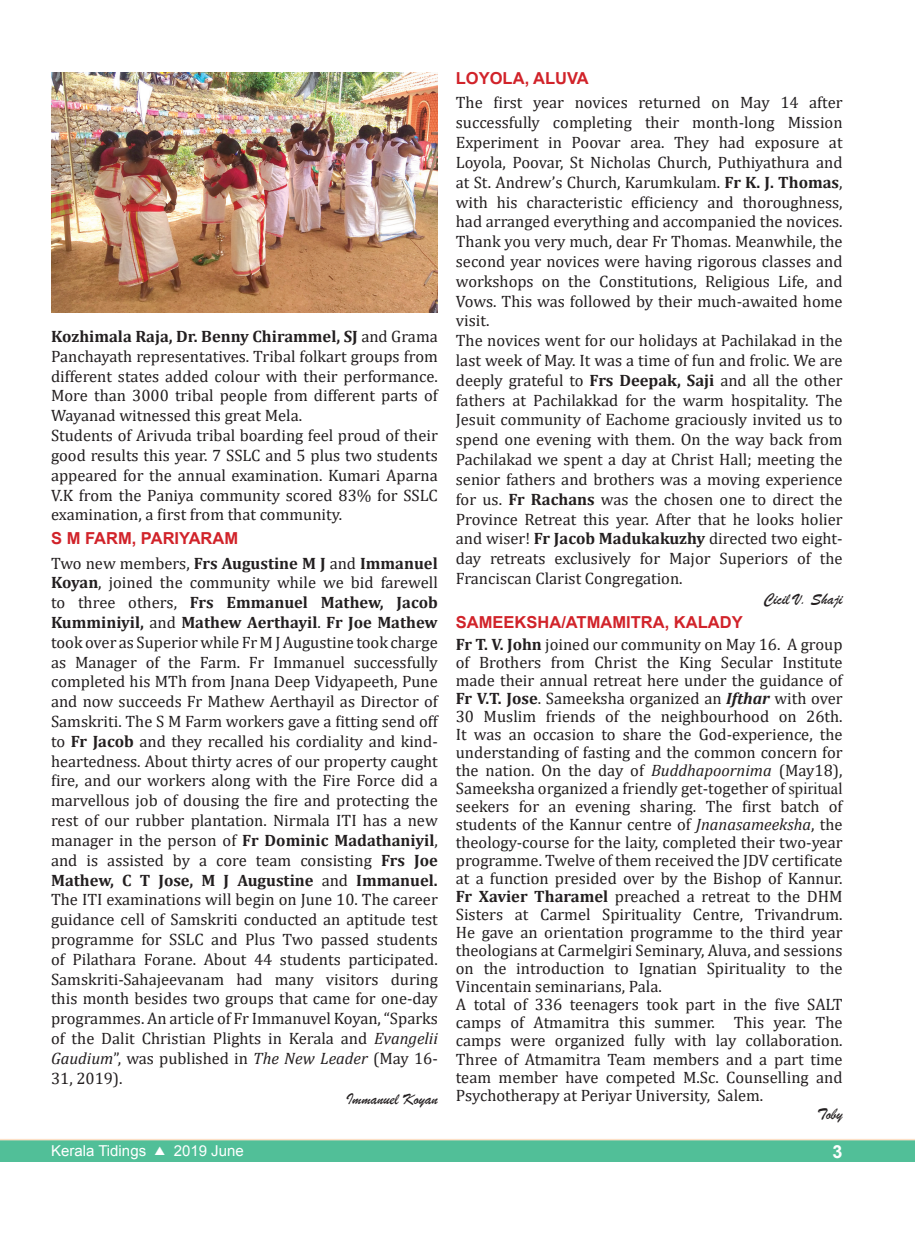
<style>
.page{position:relative;width:915px;height:1234px;background:#fff}
.page>*{position:absolute;margin:0;border:0;box-sizing:border-box;transform-origin:0 0}
.t1{font:700 18px "Arial";color:#fff}
.t2{font:16.5px/19.8px "Cambria";color:#231f20}
.t3{font:700 16.5px "Arial";color:#d1232a}
.t4{font:16.5px "Brush Script";color:#231f20}
.t5{font:15px "Arial";color:#fff}
.s1{font-weight:700}
.s2{font-style:italic}
.s3{font-weight:700;font-style:italic}
.s4{font-family:"Times New Roman"}
.s5{font-family:"Dixieland";font-size:12px}
</style>
<div class="page">
<img style="left:51px;top:72px;width:386px;height:240px">
<div style="left:0;top:1138px;width:914px;height:23px;background:#51bf98"></div>
<hr style="left:0;top:1138px;width:914px;height:2px;background:#fde0c7">
<p class="t2" style="left:51px;top:326px;width:388px"><span class="s1">Kozhimala Raja, Dr. Benny Chirammel, SJ</span> and Grama Panchayath representatives. Tribal folkart groups from different states added colour with their performance.<br>More than 3000 tribal people from different parts of Wayanad witnessed this great Mela.<br>Students of Arivuda tribal boarding feel proud of their good results this year. 7 SSLC and 5 plus two students appeared for the annual examination. Kumari Aparna V.K from the Paniya community scored 83% for SSLC examination, a first from that community.</p>
<p class="t3" style="left:51px;top:527px;width:189px">S M FARM, PARIYARAM</p>
<p class="t2" style="left:51px;top:552px;width:388px;text-align:justify">Two new members, <span class="s1">Frs Augustine M J</span> and <span class="s1">Immanuel Koyan</span>, joined the community while we bid farewell to three others, <span class="s1">Frs Emmanuel Mathew, Jacob Kumminiyil,</span> and <span class="s1">Mathew Aerthayil</span>. <span class="s1">Fr Joe Mathew </span>took over as Superior while Fr M J Augustine took charge as Manager of the Farm. Fr Immanuel successfully completed his MTh from Jnana Deep Vidyapeeth, Pune and now succeeds Fr Mathew Aerthayil as Director of Samskriti. The S M Farm workers gave a fitting send off to <span class="s1">Fr Jacob</span> and they recalled his cordiality and kind&shy;heartedness. About thirty acres of our property caught fire, and our workers along with the Fire Force did a marvellous job of dousing the fire and protecting the rest of our rubber plantation. Nirmala ITI has a new manager in the person of <span class="s1">Fr Dominic Madathaniyil</span>, and is assisted by a core team consisting <span class="s1">Frs Joe Mathew, C T Jose, M J Augustine</span> and <span class="s1">Immanuel.<br></span>The ITI examinations will begin on June 10. The career guidance cell of Samskriti conducted an aptitude test programme for SSLC and Plus Two passed students of Pilathara Forane. About 44 students participated.<br>Samskriti-Sahajeevanam had many visitors during this month besides two groups that came for one-day programmes. An article of Fr Immanuvel Koyan, “Sparks of the Dalit Christian Plights in Kerala and <span class="s2">Evangelii Gaudium</span>”, was published in <span class="s2">The New Leader</span> (May 16- 31, 2019).</p>
<p class="t4" style="left:346px;top:1088px;width:93px">Immanuel Koyan</p>
<p class="t3" style="left:455px;top:67px;width:134px">LOYOLA, ALUVA</p>
<p class="t2" style="left:455px;top:93px;width:388px">The first year novices returned on May 14 after successfully completing their month-long Mission Experiment in Poovar area. They had exposure at Loyola, Poovar, St Nicholas Church, Puthiyathura and at St. Andrew’s Church, Karumkulam. <span class="s1">Fr K. J. Thomas</span>, with his characteristic efficiency and thoroughness, had arranged everything and accompanied the novices.<br>Thank you very much, dear Fr Thomas. Meanwhile, the second year novices were having rigorous classes and workshops on the Constitutions, Religious Life, and Vows. This was followed by their much-awaited home visit.<br>The novices went for our holidays at Pachilakad in the last week of May. It was a time of fun and frolic. We are deeply grateful to <span class="s1">Frs Deepak, Saji</span> and all the other fathers at Pachilakkad for the warm hospitality. The Jesuit community of Eachome graciously invited us to spend one evening with them. On the way back from Pachilakad we spent a day at Christ Hall; meeting the senior fathers and brothers was a moving experience for us. <span class="s1">Fr Rachans</span> was the chosen one to direct the Province Retreat this year. After that he looks holier and wiser! <span class="s1">Fr Jacob Madukakuzhy</span> directed two eight&shy;day retreats exclusively for Major Superiors of the Franciscan Clarist Congregation.</p>
<p class="t4" style="left:763px;top:588px;width:81px">Cicil V. Shaji</p>
<p class="t3" style="left:455px;top:610px;width:288px">SAMEEKSHA/ATMAMITRA, KALADY</p>
<p class="t2" style="left:455px;top:635px;width:388px;line-height:18px"><span class="s1">Fr T. V. John</span> joined our community on May 16. A group of Brothers from Christ the King Secular Institute made their annual retreat here under the guidance of <span class="s1">Fr V.T. Jose</span>. Sameeksha organized an <span class="s3">Ifthar</span> with over 30 Muslim friends of the neighbourhood on 26th.<br>It was an occasion to share the God-experience, the understanding of fasting and the common concern for the nation. On the day of <span class="s2">Buddhapoornima</span> (May18), Sameeksha organized a friendly get-together of <span class="s4">spiritual </span>seekers for an evening sharing. The first batch of students of the Kannur centre of <span class="s2">Jnanasameeksha</span>, the theology-course for the laity, completed their two-year programme. Twelve of them received the JDV certificate at a function presided over by the Bishop of Kannur.<br><span class="s1">Fr Xavier Tharamel</span> preached a retreat to the DHM Sisters at Carmel Spirituality Centre, Trivandrum.<br>He gave an orientation programme to the third year theologians at Carmelgiri Seminary, Aluva, and sessions on the introduction to Ignatian Spirituality to the Vincentain seminarians, Pala.<br>A total of 336 teenagers took part in the five SALT camps of Atmamitra this summer. This year. The camps were organized fully with lay collaboration.<br>Three of Atmamitra Team members and a part time team member have competed M.Sc. Counselling and Psychotherapy at Periyar University, Salem.</p>
<p class="t4" style="left:816px;top:1103px;width:27px">Toby</p>
<p class="t5" style="left:51px;top:1140px;width:194px">Kerala Tidings <span class="s5">s</span> 2019 June</p>
<p class="t1" style="left:832px;top:1139px;width:12px">3</p>
</div>
